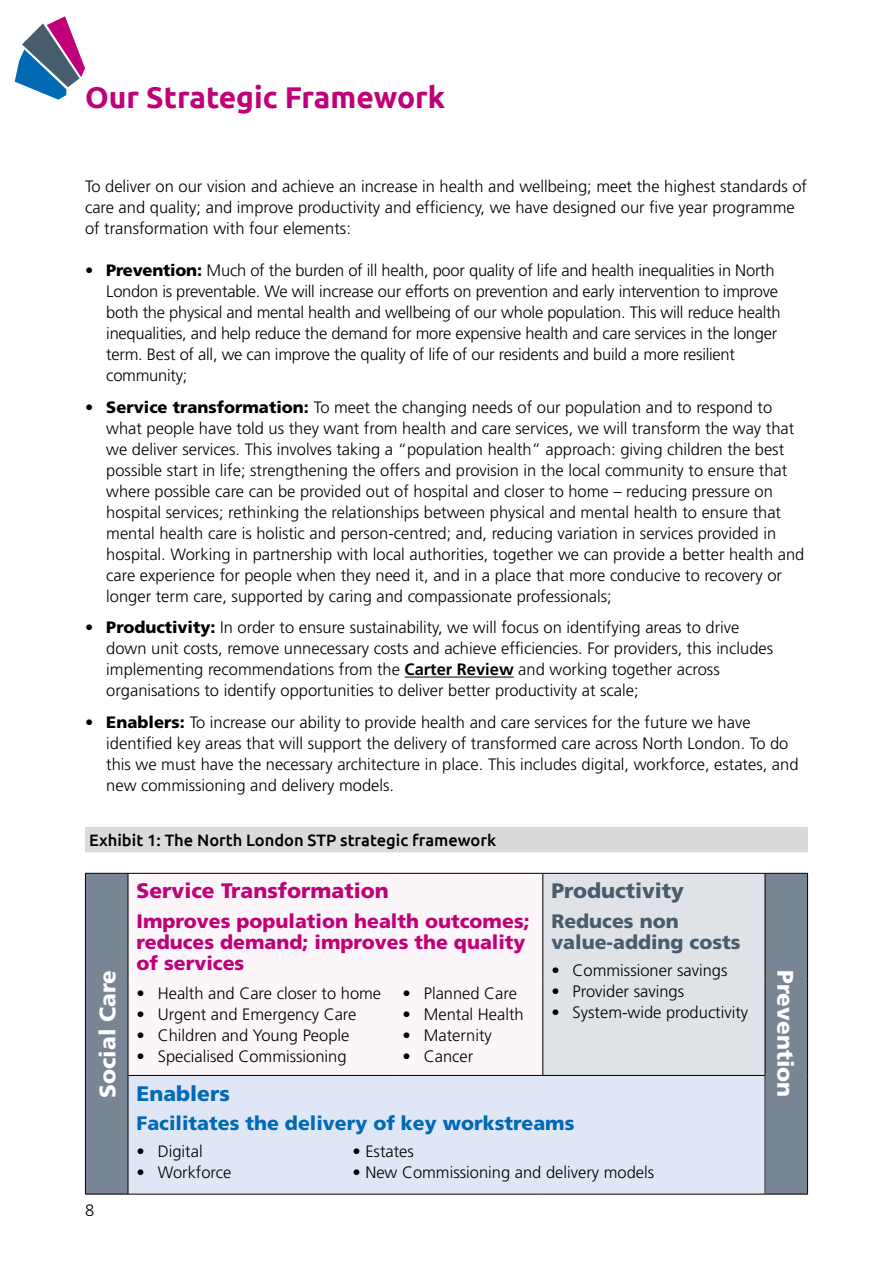
<style>
.page{position:relative;width:893px;height:1263px;background:#fff}
.page>*{position:absolute;margin:0;border:0;box-sizing:border-box;transform-origin:0 0}
.t1{font:700 30px "Ubuntu";color:#bf0078}
.t2{font:900 22.5px "Frutiger";color:#fff}
.t3{font:900 21px "Frutiger";color:#bf0078}
.t4{font:900 21px "Frutiger";color:#475c6d}
.t5{font:900 21px "Frutiger";color:#006ab4}
.t6{font:900 19.5px/21px "Frutiger";color:#bf0078}
.t7{font:900 19.5px "Frutiger";color:#006ab4}
.t8{font:900 19.5px/21px "Frutiger";color:#475c6d}
.t9{font:300 16.5px/21px "Frutiger";color:#000}
.t10{font:500 16.5px "Ubuntu";color:#000}
.s1{font-weight:900}
.s2{font-weight:700}
</style>
<div class="page">
<hr style="left:405px;top:677px;width:109px;height:1px;background:#000">
<div style="left:85px;top:827px;width:723px;height:25px;background:#dadada"></div>
<div style="left:86px;top:874px;width:721px;height:320px;background:#778595"></div>
<div style="left:129px;top:874px;width:413px;height:201px;background:#fcf5fa"></div>
<div style="left:543px;top:873px;width:222px;height:202px;background:#dfe2e7"></div>
<div style="left:128px;top:1075px;width:637px;height:119px;background:#dfe6f6"></div>
<hr style="left:85px;top:873px;width:43px;height:1px;background:#000">
<hr style="left:85px;top:874px;width:1px;height:104px;background:#000">
<hr style="left:85px;top:978px;width:1px;height:97px;background:#000">
<hr style="left:85px;top:1075px;width:1px;height:119px;background:#000">
<hr style="left:85px;top:1194px;width:43px;height:1px;background:#000">
<hr style="left:128px;top:873px;width:266px;height:1px;background:#000">
<hr style="left:128px;top:874px;width:1px;height:104px;background:#000">
<hr style="left:394px;top:873px;width:149px;height:1px;background:#000">
<hr style="left:543px;top:873px;width:222px;height:1px;background:#000">
<hr style="left:542px;top:874px;width:1px;height:104px;background:#000">
<hr style="left:765px;top:873px;width:43px;height:1px;background:#000">
<hr style="left:765px;top:874px;width:1px;height:104px;background:#000">
<hr style="left:807px;top:874px;width:1px;height:104px;background:#000">
<hr style="left:765px;top:978px;width:1px;height:97px;background:#000">
<hr style="left:807px;top:978px;width:1px;height:97px;background:#000">
<hr style="left:807px;top:1075px;width:1px;height:119px;background:#000">
<hr style="left:765px;top:1194px;width:43px;height:1px;background:#000">
<hr style="left:128px;top:978px;width:1px;height:97px;background:#000">
<hr style="left:542px;top:978px;width:1px;height:97px;background:#000">
<hr style="left:128px;top:1075px;width:266px;height:1px;background:#000">
<hr style="left:128px;top:1076px;width:1px;height:118px;background:#000">
<hr style="left:394px;top:1075px;width:149px;height:1px;background:#000">
<hr style="left:543px;top:1075px;width:222px;height:1px;background:#000">
<hr style="left:765px;top:1076px;width:1px;height:118px;background:#000">
<hr style="left:128px;top:1194px;width:266px;height:1px;background:#000">
<hr style="left:394px;top:1194px;width:149px;height:1px;background:#000">
<hr style="left:543px;top:1194px;width:222px;height:1px;background:#000">
<svg style="left:15px;top:16px;width:70px;height:84px"></svg>
<h1 class="t1" style="left:85px;top:79px;width:362px">Our Strategic Framework</h1>
<p class="t9" style="left:85px;top:176px;width:723px">To deliver on our vision and achieve an increase in health and wellbeing; meet the highest standards of care and quality; and improve productivity and efficiency, we have designed our five year programme of transformation with four elements:</p>
<p class="t9" style="left:106px;top:260px;width:676px;text-indent:-21px"><span class="s1">• Prevention:</span> Much of the burden of ill health, poor quality of life and health inequalities in North London is preventable. We will increase our efforts on prevention and early intervention to improve both the physical and mental health and wellbeing of our whole population. This will reduce health inequalities, and help reduce the demand for more expensive health and care services in the longer term. Best of all, we can improve the quality of life of our residents and build a more resilient community;</p>
<p class="t9" style="left:106px;top:397px;width:700px;text-indent:-21px"><span class="s1">• Service transformation:</span> To meet the changing needs of our population and to respond to what people have told us they want from health and care services, we will transform the way that we deliver services. This involves taking a “population health” approach: giving children the best possible start in life; strengthening the offers and provision in the local community to ensure that where possible care can be provided out of hospital and closer to home – reducing pressure on hospital services; rethinking the relationships between physical and mental health to ensure that mental health care is holistic and person-centred; and, reducing variation in services provided in hospital. Working in partnership with local authorities, together we can provide a better health and care experience for people when they need it, and in a place that more conducive to recovery or longer term care, supported by caring and compassionate professionals;</p>
<p class="t9" style="left:106px;top:617px;width:668px;text-indent:-21px"><span class="s1">• Productivity:</span> In order to ensure sustainability, we will focus on identifying areas to drive down unit costs, remove unnecessary costs and achieve efficiencies. For providers, this includes implementing recommendations from the <span class="s2">Carter Review</span> and working together across organisations to identify opportunities to deliver better productivity at scale;</p>
<p class="t9" style="left:106px;top:712px;width:694px;text-indent:-21px"><span class="s1">• Enablers:</span> To increase our ability to provide health and care services for the future we have identified key areas that will support the delivery of transformed care across North London. To do this we must have the necessary architecture in place. This includes digital, workforce, estates, and new commissioning and delivery models.</p>
<p class="t10" style="left:89px;top:830px;width:408px">Exhibit 1: The North London STP strategic framework</p>
<h2 class="t2" style="left:94px;top:1097px;width:129px;rotate:-90deg">Social Care</h2>
<p class="t9" style="left:85px;top:1200px;width:11px">8</p>
<p class="t3" style="left:137px;top:878px;width:254px">Service Transformation</p>
<p class="t6" style="left:137px;top:910px;width:395px">Improves population health outcomes; reduces demand; improves the quality of services</p>
<p class="t9" style="left:137px;top:983px;width:246px">• Health and Care closer to home</p>
<p class="t9" style="left:137px;top:1004px;width:221px">• Urgent and Emergency Care</p>
<p class="t9" style="left:137px;top:1025px;width:214px">• Children and Young People</p>
<p class="t9" style="left:137px;top:1046px;width:212px">• Specialised Commissioning</p>
<p class="t9" style="left:402px;top:983px;width:116px">• Planned Care</p>
<p class="t9" style="left:402px;top:1004px;width:123px">• Mental Health</p>
<p class="t9" style="left:402px;top:1025px;width:91px">• Maternity</p>
<p class="t9" style="left:402px;top:1046px;width:72px">• Cancer</p>
<p class="t4" style="left:551px;top:878px;width:134px">Productivity</p>
<p class="t8" style="left:551px;top:910px;width:191px">Reduces non value-adding costs</p>
<p class="t9" style="left:551px;top:960px;width:178px">• Commissioner savings</p>
<p class="t9" style="left:551px;top:981px;width:134px">• Provider savings</p>
<p class="t9" style="left:551px;top:1002px;width:198px">• System-wide productivity</p>
<p class="t5" style="left:137px;top:1080px;width:95px">Enablers</p>
<p class="t7" style="left:137px;top:1111px;width:439px">Facilitates the delivery of key workstreams</p>
<p class="t9" style="left:137px;top:1141px;width:68px">• Digital</p>
<p class="t9" style="left:353px;top:1141px;width:63px">• Estates</p>
<p class="t9" style="left:137px;top:1162px;width:96px">• Workforce</p>
<p class="t9" style="left:353px;top:1162px;width:303px">• New Commissioning and delivery models</p>
<h2 class="t2" style="left:799px;top:970px;width:129px;rotate:90deg">Prevention</h2>
</div>
